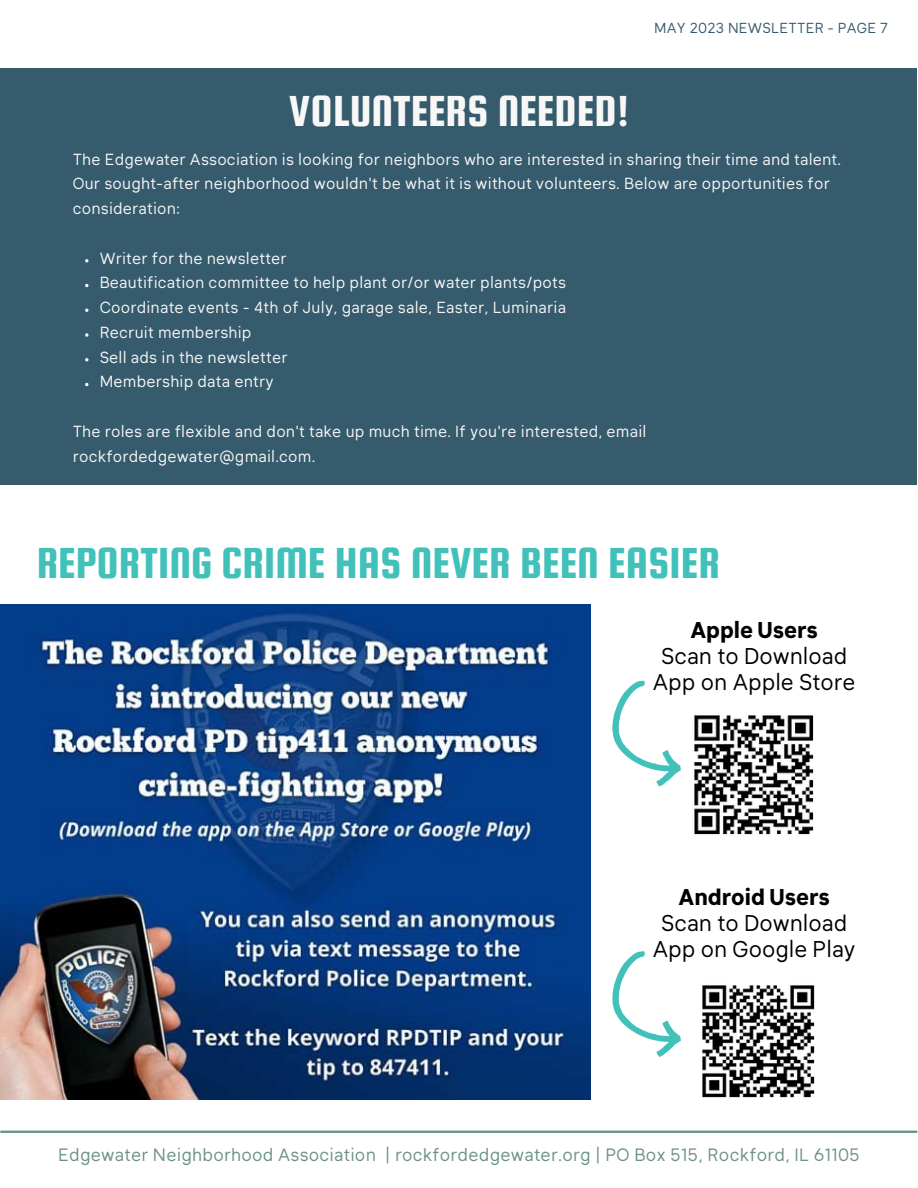
<style>
.page{position:relative;width:918px;height:1188px;background:#fff}
.page>*{position:absolute;margin:0;border:0;box-sizing:border-box;transform-origin:0 0}
.t1{font:46.5px "Squada One";color:#41c1ba}
.t2{font:46.5px "Squada One";color:#f7f7f7}
.t3{font:22.5px/25.8px "Klima";color:#000;text-align:center}
.t4{font:700 22.5px "Klima";color:#000}
.t5{font:17.7px "Klima";letter-spacing:.015em;color:#6c9286}
.t6{font:15.9px/24.8px "Klima";letter-spacing:.015em;color:#f7f7f7}
.t7{font:14.4px "Klima";letter-spacing:.015em;color:#365b6d}
</style>
<div class="page">
<hr style="left:1px;top:1131px;width:915px;height:2px;background:#6c9286">
<div style="left:0;top:68px;width:916px;height:416px;background:#365b6d"></div>
<svg style="left:85px;top:333px;width:3px;height:4px"></svg>
<img style="left:0;top:604px;width:591px;height:495px">
<img style="left:694px;top:715px;width:120px;height:120px">
<img style="left:702px;top:985px;width:113px;height:113px">
<svg style="left:613px;top:681px;width:68px;height:105px"></svg>
<svg style="left:613px;top:951px;width:68px;height:106px"></svg>
<h1 class="t2" style="left:289px;top:86px;width:342px">VOLUNTEERS NEEDED!</h1>
<p class="t7" style="left:654px;top:22px;width:235px">MAY 2023 NEWSLETTER - PAGE 7</p>
<p class="t6" style="left:73px;top:148px;width:770px">The Edgewater Association is looking for neighbors who are interested in sharing their time and talent.<br>Our sought-after neighborhood wouldn't be what it is without volunteers. Below are opportunities for consideration:</p>
<p class="t6" style="left:100px;top:247px;width:468px">Writer for the newsletter<br>Beautification committee to help plant or/or water plants/pots Coordinate events - 4th of July, garage sale, Easter, Luminaria Recruit membership<br>Sell ads in the newsletter<br>Membership data entry</p>
<p class="t6" style="left:73px;top:420px;width:575px">The roles are flexible and don't take up much time. If you're interested, email rockfordedgewater@gmail.com.</p>
<h1 class="t1" style="left:37px;top:537px;width:685px">REPORTING CRIME HAS NEVER BEEN EASIER</h1>
<h2 class="t4" style="left:690px;top:621px;width:129px">Apple Users</h2>
<h2 class="t3" style="left:653px;top:645px;width:204px">Scan to Download<br>App on Apple Store</h2>
<h2 class="t4" style="left:679px;top:888px;width:153px">Android Users</h2>
<h2 class="t3" style="left:653px;top:912px;width:204px">Scan to Download<br>App on Google Play</h2>
<p class="t5" style="left:58px;top:1148px;width:803px">Edgewater Neighborhood Association | rockfordedgewater.org | PO Box 515, Rockford, IL 61105</p>
</div>
